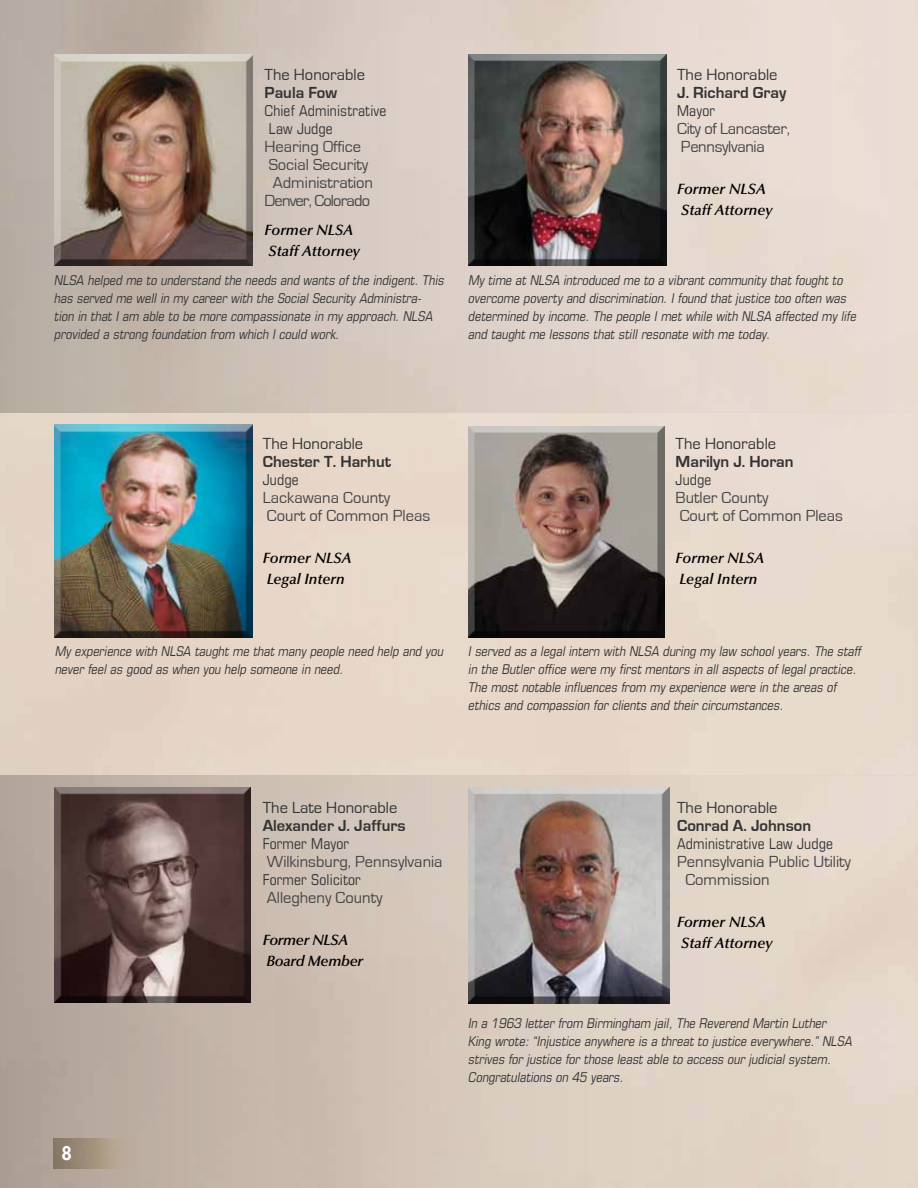
<style>
.page{position:relative;width:918px;height:1188px;background:#fff}
.page>*{position:absolute;margin:0;border:0;box-sizing:border-box;transform-origin:0 0}
.t1{font:800 18px "Futura LT";color:#fff}
.t2{font:16.5px/18px "Eurostile";color:#464547}
.t3{font:700 16.5px "Eurostile";color:#333334}
.t4{font:16.5px "Eurostile";color:#333334}
.t5{font:16.5px/18px "Eurostile";letter-spacing:-.02em;color:#464547}
.t6{font:16.5px "Eurostile";letter-spacing:-.05em;color:#464547}
.t7{font:italic 600 15px/21px "Optima LT";color:#000}
.t8{font:condensed 15px/18px "Eurostile";letter-spacing:.01em;color:#333334}
.t9{font:italic 600 15px/21px "Optima LT";letter-spacing:-.02em;color:#000}
.t10{font:italic condensed 13.5px/18px "Eurostile";color:#333334}
</style>
<div class="page">
<img style="left:0;top:0;width:918px;height:1188px">
<div style="left:467px;top:786px;width:203px;height:218px;background:#000;opacity:.75"></div>
<div style="left:54px;top:53px;width:199px;height:214px;background:#000;opacity:.75"></div>
<div style="left:467px;top:426px;width:198px;height:213px;background:#000;opacity:.75"></div>
<div style="left:52px;top:787px;width:201px;height:217px;background:#000;opacity:.75"></div>
<div style="left:53px;top:424px;width:201px;height:215px;background:#000;opacity:.75"></div>
<div style="left:467px;top:54px;width:201px;height:213px;background:#000;opacity:.75"></div>
<img style="left:53px;top:1139px;width:81px;height:30px">
<p class="t4" style="left:265px;top:66px;width:102px">The Honorable</p>
<p class="t3" style="left:265px;top:84px;width:74px">Paula Fow</p>
<p class="t8" style="left:265px;top:101px;width:124px">Chief Administrative<br>Law Judge</p>
<p class="t2" style="left:265px;top:138px;width:98px">Hearing Office</p>
<p class="t2" style="left:269px;top:156px;width:101px">Social Security</p>
<p class="t2" style="left:273px;top:174px;width:102px">Administration</p>
<p class="t6" style="left:265px;top:192px;width:107px">Denver, Colorado</p>
<p class="t7" style="left:265px;top:219px;width:97px">Former NLSA<br>Staff Attorney</p>
<p class="t10" style="left:54px;top:271px;width:394px">NLSA helped me to understand the needs and wants of the indigent. This has served me well in my career with the Social Security Administra&shy;tion in that I am able to be more compassionate in my approach. NLSA provided a strong foundation from which I could work.</p>
<p class="t4" style="left:677px;top:66px;width:102px">The Honorable</p>
<p class="t3" style="left:677px;top:84px;width:111px">J. Richard Gray</p>
<p class="t8" style="left:677px;top:101px;width:39px">Mayor</p>
<p class="t5" style="left:677px;top:120px;width:114px">City of Lancaster,<br>Pennsylvania</p>
<p class="t7" style="left:677px;top:179px;width:97px">Former NLSA<br>Staff Attorney</p>
<p class="t10" style="left:468px;top:271px;width:392px">My time at NLSA introduced me to a vibrant community that fought to overcome poverty and discrimination. I found that justice too often was determined by income. The people I met while with NLSA affected my life and taught me lessons that still resonate with me today.</p>
<p class="t4" style="left:263px;top:435px;width:102px">The Honorable</p>
<p class="t3" style="left:263px;top:453px;width:130px">Chester T. Harhut</p>
<p class="t8" style="left:263px;top:470px;width:37px">Judge</p>
<p class="t2" style="left:263px;top:489px;width:169px">Lackawana County<br>Court of Common Pleas</p>
<p class="t7" style="left:263px;top:548px;width:90px">Former NLSA<br>Legal Intern</p>
<p class="t4" style="left:676px;top:435px;width:102px">The Honorable</p>
<p class="t3" style="left:676px;top:453px;width:119px">Marilyn J. Horan</p>
<p class="t8" style="left:676px;top:470px;width:37px">Judge</p>
<p class="t2" style="left:676px;top:489px;width:169px">Butler County<br>Court of Common Pleas</p>
<p class="t7" style="left:676px;top:548px;width:90px">Former NLSA<br>Legal Intern</p>
<p class="t10" style="left:55px;top:642px;width:393px">My experience with NLSA taught me that many people need help and you never feel as good as when you help someone in need.</p>
<p class="t10" style="left:468px;top:642px;width:397px">I served as a legal intern with NLSA during my law school years. The staff in the Butler office were my first mentors in all aspects of legal practice.<br>The most notable influences from my experience were in the areas of ethics and compassion for clients and their circumstances.</p>
<h1 class="t1" style="left:62px;top:1141px;width:12px">8</h1>
<p class="t4" style="left:263px;top:799px;width:136px">The Late Honorable</p>
<p class="t3" style="left:263px;top:816px;width:144px">Alexander J. Jaffurs</p>
<p class="t8" style="left:263px;top:834px;width:88px">Former Mayor</p>
<p class="t2" style="left:267px;top:853px;width:177px">Wilkinsburg, Pennsylvania</p>
<p class="t8" style="left:263px;top:870px;width:100px">Former Solicitor</p>
<p class="t2" style="left:267px;top:889px;width:117px">Allegheny County</p>
<p class="t9" style="left:263px;top:930px;width:102px">Former NLSA<br>Board Member</p>
<p class="t4" style="left:677px;top:799px;width:102px">The Honorable</p>
<p class="t3" style="left:677px;top:816px;width:135px">Conrad A. Johnson</p>
<p class="t8" style="left:677px;top:834px;width:157px">Administrative Law Judge</p>
<p class="t2" style="left:685px;top:853px;width:167px;text-indent:-8px">Pennsylvania Public Utility<br>Commission</p>
<p class="t7" style="left:677px;top:912px;width:97px">Former NLSA<br>Staff Attorney</p>
<p class="t10" style="left:468px;top:1014px;width:388px">In a 1963 letter from Birmingham jail, The Reverend Martin Luther King wrote: “Injustice anywhere is a threat to justice everywhere.” NLSA strives for justice for those least able to access our judicial system.<br>Congratulations on 45 years.</p>
</div>
